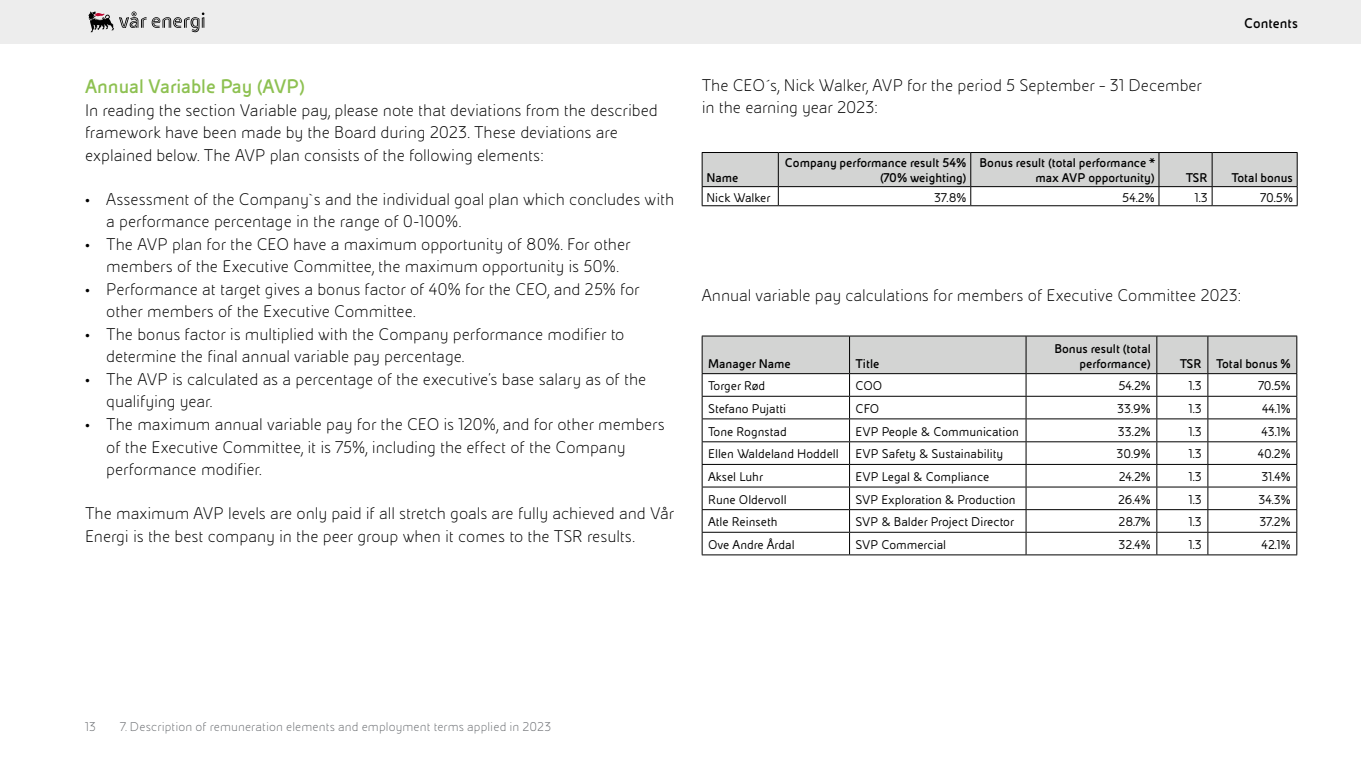
<style>
.page{position:relative;width:1361px;height:766px;background:#fff}
.page>*{position:absolute;margin:0;border:0;box-sizing:border-box;transform-origin:0 0}
.t1{font:700 21px "Eni Exp";color:#8ec152}
.t2{font:300 18px/22.5px "Eni Exp";letter-spacing:-.005em;color:#000}
.t3{font:700 15px "Eni Exp";letter-spacing:.005em;color:#000}
.t4{font:13.5px "Eni Exp Reg";color:#000}
.t5{font:700 13.5px/15px "Eni Exp";color:#000;text-align:right}
.t6{font:300 13.5px "Eni Exp";letter-spacing:.005em;color:#6a6d71}
</style>
<div class="page">
<div style="left:0;top:0;width:1361px;height:44px;background:#ededed"></div>
<svg style="left:88px;top:11px;width:116px;height:21px"></svg>
<svg style="left:702px;top:152px;width:595px;height:53px"></svg>
<hr style="left:702px;top:205px;width:76px;height:1px;background:#000">
<hr style="left:778px;top:205px;width:193px;height:1px;background:#000">
<hr style="left:971px;top:205px;width:188px;height:1px;background:#000">
<hr style="left:1159px;top:205px;width:53px;height:1px;background:#000">
<hr style="left:1212px;top:205px;width:85px;height:1px;background:#000">
<hr style="left:702px;top:335px;width:147px;height:1px;background:#000">
<hr style="left:849px;top:335px;width:177px;height:1px;background:#000">
<hr style="left:1026px;top:335px;width:131px;height:1px;background:#000">
<hr style="left:1157px;top:335px;width:51px;height:1px;background:#000">
<hr style="left:1208px;top:335px;width:89px;height:1px;background:#000">
<svg style="left:702px;top:336px;width:595px;height:218px"></svg>
<hr style="left:702px;top:554px;width:147px;height:1px;background:#000">
<hr style="left:849px;top:554px;width:177px;height:1px;background:#000">
<hr style="left:1026px;top:554px;width:131px;height:1px;background:#000">
<hr style="left:1157px;top:554px;width:51px;height:1px;background:#000">
<hr style="left:1208px;top:554px;width:89px;height:1px;background:#000">
<p class="t1" style="left:85px;top:75px;width:221px">Annual Variable Pay (AVP)</p>
<p class="t2" style="left:85px;top:99px;width:574px">In reading the section Variable pay, please note that deviations from the described framework have been made by the Board during 2023. These deviations are explained below. The AVP plan consists of the following elements:</p>
<p class="t2" style="left:106px;top:188px;width:569px;text-indent:-21px">• Assessment of the Company`s and the individual goal plan which concludes with a performance percentage in the range of 0-100%.</p>
<p class="t2" style="left:85px;top:233px;width:547px;text-align:center">• The AVP plan for the CEO have a maximum opportunity of 80%. For other members of the Executive Committee, the maximum opportunity is 50%.</p>
<p class="t2" style="left:106px;top:278px;width:535px;text-indent:-21px">• Performance at target gives a bonus factor of 40% for the CEO, and 25% for other members of the Executive Committee.</p>
<p class="t2" style="left:106px;top:323px;width:520px;text-indent:-21px">• The bonus factor is multiplied with the Company performance modifier to determine the final annual variable pay percentage.</p>
<p class="t2" style="left:106px;top:368px;width:542px;text-indent:-21px">• The AVP is calculated as a percentage of the executive’s base salary as of the qualifying year.</p>
<p class="t2" style="left:106px;top:413px;width:560px;text-indent:-21px">• The maximum annual variable pay for the CEO is 120%, and for other members of the Executive Committee, it is 75%, including the effect of the Company performance modifier.</p>
<p class="t2" style="left:85px;top:502px;width:590px">The maximum AVP levels are only paid if all stretch goals are fully achieved and Vår<br>Energi is the best company in the peer group when it comes to the TSR results.</p>
<p class="t2" style="left:702px;top:74px;width:502px">The CEO´s, Nick Walker, AVP for the period 5 September – 31 December in the earning year 2023:</p>
<p class="t3" style="left:1244px;top:15px;width:56px">Contents</p>
<p class="t5" style="left:706px;top:171px;width:34px">Name</p>
<p class="t5" style="left:785px;top:156px;width:183px">Company performance result 54% (70% weighting)</p>
<p class="t5" style="left:979px;top:156px;width:177px">Bonus result (total performance * max AVP opportunity)</p>
<p class="t5" style="left:1186px;top:171px;width:24px">TSR</p>
<p class="t5" style="left:1231px;top:171px;width:63px">Total bonus</p>
<p class="t4" style="left:706px;top:190px;width:65px">Nick Walker</p>
<p class="t4" style="left:934px;top:190px;width:34px">37.8%</p>
<p class="t4" style="left:1122px;top:190px;width:34px">54.2%</p>
<p class="t4" style="left:1195px;top:190px;width:14px">1.3</p>
<p class="t4" style="left:1260px;top:190px;width:34px">70.5%</p>
<p class="t2" style="left:702px;top:285px;width:541px">Annual variable pay calculations for members of Executive Committee 2023:</p>
<p class="t5" style="left:708px;top:356px;width:84px">Manager Name</p>
<p class="t5" style="left:855px;top:356px;width:25px">Title</p>
<p class="t5" style="left:1054px;top:341px;width:98px">Bonus result (total performance)</p>
<p class="t5" style="left:1179px;top:356px;width:112px">TSR Total bonus %</p>
<p class="t4" style="left:708px;top:379px;width:59px">Torger Rød</p>
<p class="t4" style="left:855px;top:379px;width:28px">COO</p>
<p class="t4" style="left:1118px;top:379px;width:34px">54.2%</p>
<p class="t4" style="left:1189px;top:379px;width:14px">1.3</p>
<p class="t4" style="left:1258px;top:379px;width:34px">70.5%</p>
<p class="t4" style="left:708px;top:402px;width:80px">Stefano Pujatti</p>
<p class="t4" style="left:855px;top:402px;width:25px">CFO</p>
<p class="t4" style="left:1117px;top:402px;width:35px">33.9%</p>
<p class="t4" style="left:1189px;top:402px;width:14px">1.3</p>
<p class="t4" style="left:1262px;top:402px;width:30px">44.1%</p>
<p class="t4" style="left:708px;top:424px;width:80px">Tone Rognstad</p>
<p class="t4" style="left:855px;top:424px;width:165px">EVP People &amp; Communication</p>
<p class="t4" style="left:1118px;top:424px;width:34px">33.2%</p>
<p class="t4" style="left:1189px;top:424px;width:14px">1.3</p>
<p class="t4" style="left:1261px;top:424px;width:31px">43.1%</p>
<p class="t4" style="left:708px;top:447px;width:297px">Ellen Waldeland Hoddell EVP Safety &amp; Sustainability</p>
<p class="t4" style="left:1116px;top:447px;width:36px">30.9%</p>
<p class="t4" style="left:1189px;top:447px;width:14px">1.3</p>
<p class="t4" style="left:1257px;top:447px;width:35px">40.2%</p>
<p class="t4" style="left:708px;top:470px;width:56px">Aksel Luhr</p>
<p class="t4" style="left:855px;top:470px;width:135px">EVP Legal &amp; Compliance</p>
<p class="t4" style="left:1118px;top:470px;width:34px">24.2%</p>
<p class="t4" style="left:1189px;top:470px;width:14px">1.3</p>
<p class="t4" style="left:1261px;top:470px;width:31px">31.4%</p>
<p class="t4" style="left:708px;top:492px;width:80px">Rune Oldervoll</p>
<p class="t4" style="left:855px;top:492px;width:162px">SVP Exploration &amp; Production</p>
<p class="t4" style="left:1118px;top:492px;width:34px">26.4%</p>
<p class="t4" style="left:1189px;top:492px;width:14px">1.3</p>
<p class="t4" style="left:1258px;top:492px;width:34px">34.3%</p>
<p class="t4" style="left:708px;top:515px;width:71px">Atle Reinseth</p>
<p class="t4" style="left:855px;top:515px;width:160px">SVP &amp; Balder Project Director</p>
<p class="t4" style="left:1118px;top:515px;width:34px">28.7%</p>
<p class="t4" style="left:1189px;top:515px;width:14px">1.3</p>
<p class="t4" style="left:1259px;top:515px;width:33px">37.2%</p>
<p class="t4" style="left:708px;top:537px;width:88px">Ove Andre Årdal</p>
<p class="t4" style="left:855px;top:537px;width:92px">SVP Commercial</p>
<p class="t4" style="left:1118px;top:537px;width:34px">32.4%</p>
<p class="t4" style="left:1189px;top:537px;width:14px">1.3</p>
<p class="t4" style="left:1261px;top:537px;width:31px">42.1%</p>
<p class="t6" style="left:85px;top:719px;width:12px">13</p>
<p class="t6" style="left:120px;top:719px;width:433px">7. Description of remuneration elements and employment terms applied in 2023</p>
</div>
